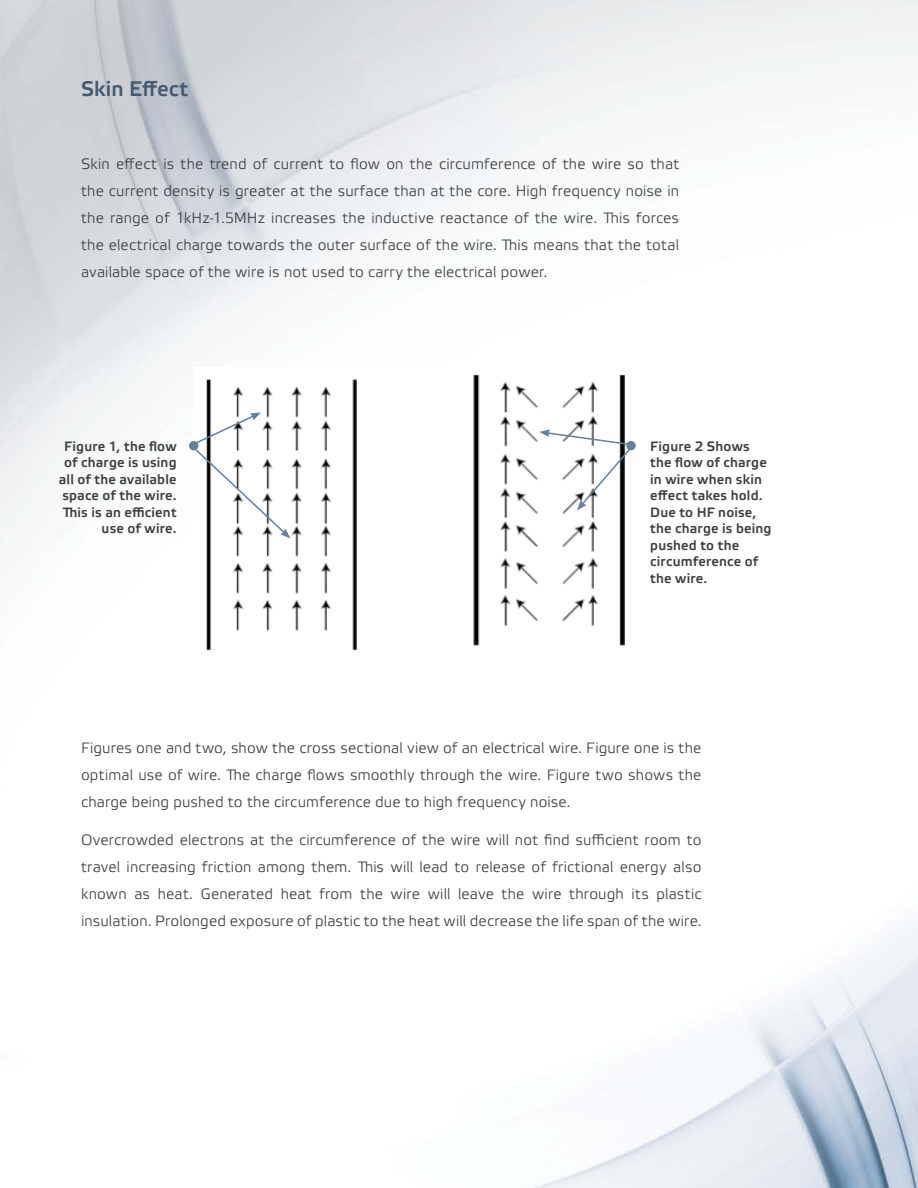
<style>
.page{position:relative;width:918px;height:1188px;background:#fff}
.page>*{position:absolute;margin:0;border:0;box-sizing:border-box;transform-origin:0 0}
.t1{font:700 21px "Elektra Light Pro";letter-spacing:.005em;color:#445a70}
.t2{font:15px/27px "Elektra Light Pro";letter-spacing:.01em;color:#3c3e42;text-align:justify}
.t3{font:700 13.5px/16.5px "Elektra Light Pro";letter-spacing:.01em;color:#3c3e42}
</style>
<div class="page">
<img style="left:0;top:0;width:918px;height:1188px">
<img style="left:194px;top:368px;width:446px;height:298px">
<svg style="left:190px;top:412px;width:100px;height:126px"></svg>
<div style="left:189px;top:441px;width:9px;height:9px;background:#63809c;border-radius:50%"></div>
<svg style="left:539px;top:429px;width:95px;height:81px"></svg>
<div style="left:626px;top:441px;width:10px;height:9px;background:#63809c;border-radius:50%"></div>
<h1 class="t1" style="left:81px;top:77px;width:109px">Skin Effect</h1>
<p class="t2" style="left:81px;top:151px;width:600px">Skin effect is the trend of current to flow on the circumference of the wire so that the current density is greater at the surface than at the core. High frequency noise in the range of 1kHz-1.5MHz increases the inductive reactance of the wire. This forces the electrical charge towards the outer surface of the wire. This means that the total available space of the wire is not used to carry the electrical power.</p>
<p class="t3" style="left:59px;top:438px;width:119px;text-align:right">Figure 1, the flow of charge is using all of the available space of the wire.<br>This is an efficient use of wire.</p>
<p class="t3" style="left:650px;top:438px;width:123px">Figure 2 Shows the flow of charge in wire when skin effect takes hold.<br>Due to HF noise, the charge is being pushed to the circumference of the wire.</p>
<p class="t2" style="left:81px;top:735px;width:622px">Figures one and two, show the cross sectional view of an electrical wire. Figure one is the optimal use of wire. The charge flows smoothly through the wire. Figure two shows the charge being pushed to the circumference due to high frequency noise.</p>
<p class="t2" style="left:81px;top:827px;width:622px">Overcrowded electrons at the circumference of the wire will not find sufficient room to travel increasing friction among them. This will lead to release of frictional energy also known as heat. Generated heat from the wire will leave the wire through its plastic insulation. Prolonged exposure of plastic to the heat will decrease the life span of the wire.</p>
</div>
